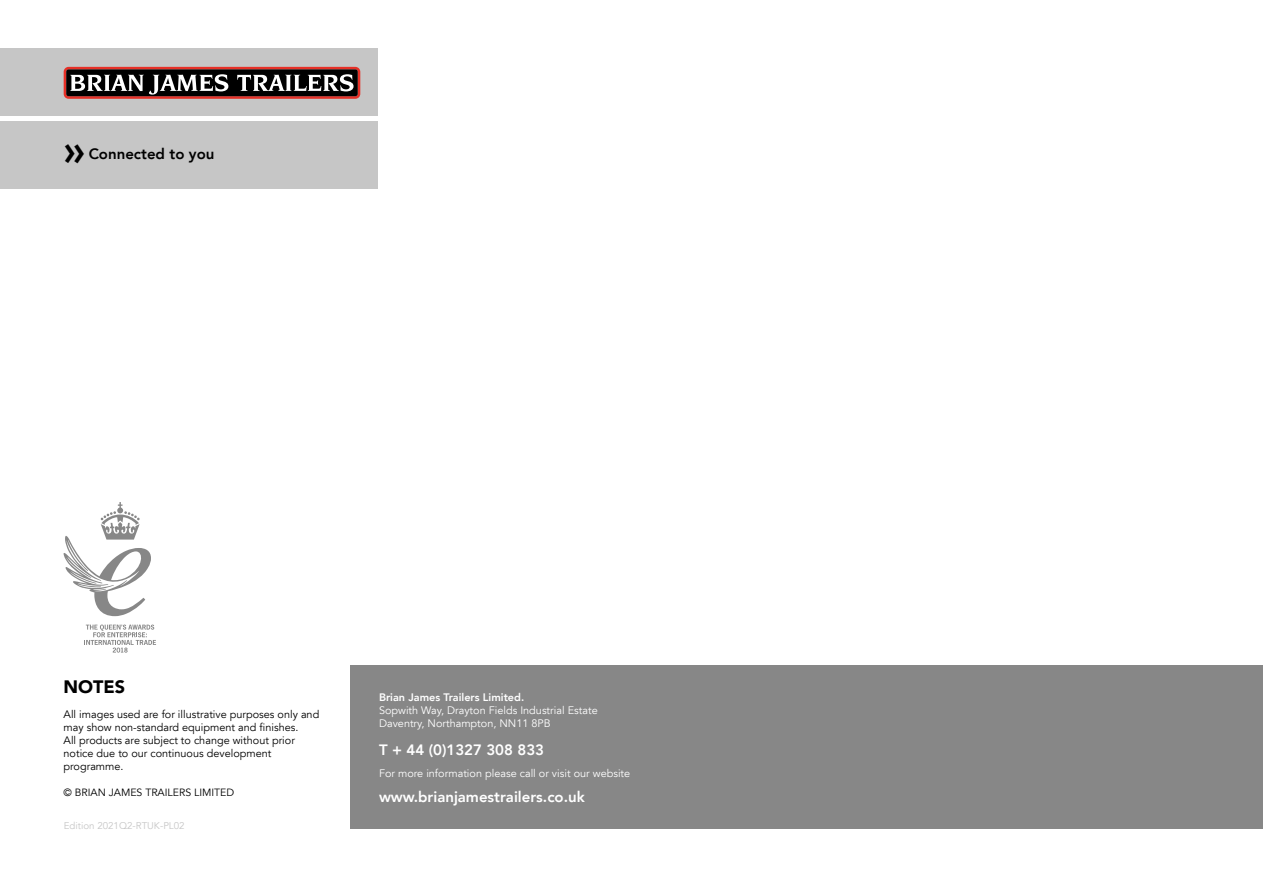
<style>
.page{position:relative;width:1263px;height:893px;background:#fff}
.page>*{position:absolute;margin:0;border:0;box-sizing:border-box;transform-origin:0 0}
.t1{font:800 42px "Avenir LT";color:#000}
.t2{font:900 18px "Avenir LT";color:#000}
.t3{font:800 15px "Avenir LT";color:#fff}
.t4{font:800 15px "Avenir LT";color:#000}
.t5{font:10.8px/13px "Avenir LT";color:#000}
.t6{font:10.8px/13px "Avenir LT";color:#fff}
.t7{font:800 10.8px "Avenir LT";color:#fff}
.t8{font:10.5px "Avenir LT";color:#000}
.t9{font:9.75px "Avenir LT";color:#c6c6c6}
</style>
<div class="page">
<div style="left:0;top:121px;width:377px;height:68px;background:#c6c6c6"></div>
<div style="left:0;top:49px;width:377px;height:67px;background:#c6c6c6"></div>
<svg style="left:64px;top:67px;width:296px;height:32px"></svg>
<svg style="left:84px;top:624px;width:72px;height:29px"></svg>
<svg style="left:64px;top:502px;width:87px;height:114px"></svg>
<div style="left:351px;top:665px;width:912px;height:164px;background:#878787"></div>
<h1 class="t1" style="left:64px;top:124px;width:23px">»</h1>
<h3 class="t4" style="left:89px;top:145px;width:127px">Connected to you</h3>
<h2 class="t2" style="left:64px;top:675px;width:63px">NOTES</h2>
<p class="t5" style="left:64px;top:708px;width:257px">All images used are for illustrative purposes only and may show non-standard equipment and finishes.<br>All products are subject to change without prior notice due to our continuous development programme.</p>
<p class="t8" style="left:64px;top:786px;width:172px">© BRIAN JAMES TRAILERS LIMITED</p>
<p class="t9" style="left:64px;top:820px;width:122px">Edition 2021Q2-RTUK-PL02</p>
<p class="t7" style="left:379px;top:691px;width:147px">Brian James Trailers Limited.</p>
<p class="t6" style="left:379px;top:704px;width:220px">Sopwith Way, Drayton Fields Industrial Estate<br>Daventry, Northampton, NN11 8PB</p>
<h3 class="t3" style="left:379px;top:741px;width:167px">T + 44 (0)1327 308 833</h3>
<p class="t6" style="left:379px;top:767px;width:253px">For more information please call or visit our website</p>
<h3 class="t3" style="left:379px;top:788px;width:207px">www.brianjamestrailers.co.uk</h3>
</div>
